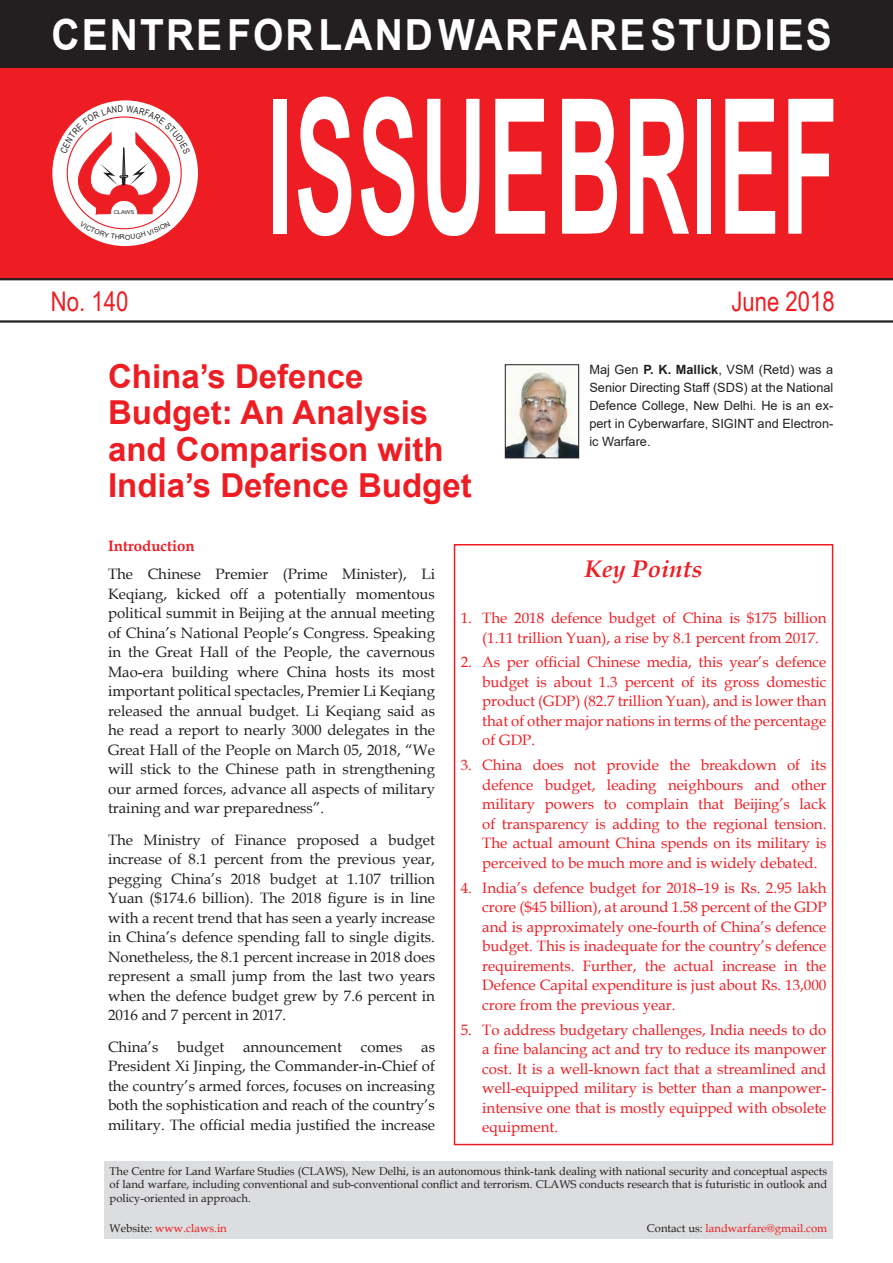
<style>
.page{position:relative;width:893px;height:1263px;background:#fff}
.page>*{position:absolute;margin:0;border:0;box-sizing:border-box;transform-origin:0 0}
.t1{font:700 188.4px "Arial";letter-spacing:.02em;color:#fff;scale:.49 1}
.t2{font:700 42.9px "Arial";letter-spacing:.055em;color:#fff;scale:.91 1}
.Chapter_Title{font:700 33px/36px "Arial";color:#ee1d23}
.t3{font:27px "Arial Narrow";color:#ee1d23}
.KeyPoints{font:italic 700 24px "Book Antiqua";color:#ee1d23}
.Body_text{font:15px/19.5px "Book Antiqua";color:#231f20;text-align:justify}
.Body_text-2{font:15px/19.5px "Book Antiqua";color:#ee1d23;text-align:justify}
.Cross_1{font:700 15px "Book Antiqua";color:#ee1d23}
.t4{font:12.75px/18px "Arial";color:#231f20;text-align:justify}
.Body_text-3{font:11.25px/13.5px "Book Antiqua";color:#231f20;text-align:justify}
.Body_text-4{font:11.25px "Book Antiqua";color:#ee1d23}
.t5{font:6.9px "Arial";color:#231f20}
.t6{font:5.4px "Arial";color:#231f20;scale:1.1 1}
.s1{font-weight:700}
.s2{color:#231f20}
</style>
<div class="page">
<div style="left:454px;top:544px;width:379px;height:601px;border:2px solid #ee1d23"></div>
<div style="left:104px;top:1161px;width:729px;height:77px;background:#dcdddf"></div>
<div style="left:0;top:67px;width:893px;height:212px;background:#ee1d23"></div>
<svg style="left:52px;top:100px;width:147px;height:147px;background:#fce4e5"></svg>
<div style="left:0;top:0;width:893px;height:67px;background:#231f20"></div>
<hr style="left:0;top:320px;width:893px;height:3px;background:#231f20">
<hr style="left:0;top:278px;width:893px;height:2px;background:#231f20">
<img style="left:507px;top:370px;width:70px;height:86px">
<div style="left:505px;top:364px;width:74px;height:94px;border:1px solid #231f20"></div>
<svg style="left:60px;top:106px;width:130px;height:108px"></svg>
<svg style="left:80px;top:221px;width:90px;height:19px;background:#fce3e4"></svg>
<p class="t2" style="left:52px;top:5px;width:859px">CENTRE FOR LAND WARFARE STUDIES</p>
<p class="t6" style="left:114px;top:208px;width:20px">CLAWS</p>
<p class="t5" style="left:120px;top:232px;width:7px">R</p>
<p class="t1" style="left:267px;top:35px;width:1165px">ISSUE BRIEF</p>
<p class="t3" style="left:51px;top:282px;width:79px">No. 140</p>
<p class="t3" style="left:731px;top:282px;width:105px">June 2018</p>
<p class="Chapter_Title" style="left:108px;top:359px;width:365px">China’s Defence<br>Budget: An Analysis and Comparison with<br>India’s Defence Budget</p>
<p class="t4" style="left:589px;top:360px;width:245px">Maj Gen <span class="s1">P. K. Mallick</span>, VSM (Retd) was a Senior Directing Staff (SDS) at the National Defence College, New Delhi. He is an ex&shy;pert in Cyberwarfare, SIGINT and Electron&shy;ic Warfare.</p>
<p class="Cross_1" style="left:108px;top:535px;width:88px">Introduction</p>
<p class="Body_text" style="left:108px;top:564px;width:329px">The Chinese Premier (Prime Minister), Li Keqiang, kicked off a potentially momentous political summit in Beijing at the annual meeting of China’s National People’s Congress. Speaking in the Great Hall of the People, the cavernous Mao-era building where China hosts its most important political spectacles, Premier Li Keqiang released the annual budget. Li Keqiang said as he read a report to nearly 3000 delegates in the Great Hall of the People on March 05, 2018, “We will stick to the Chinese path in strengthening our armed forces, advance all aspects of military training and war preparedness”.</p>
<p class="Body_text" style="left:108px;top:829px;width:329px">The Ministry of Finance proposed a budget increase of 8.1 percent from the previous year, pegging China’s 2018 budget at 1.107 trillion Yuan ($174.6 billion). The 2018 figure is in line with a recent trend that has seen a yearly increase in China’s defence spending fall to single digits.<br>Nonetheless, the 8.1 percent increase in 2018 does represent a small jump from the last two years when the defence budget grew by 7.6 percent in 2016 and 7 percent in 2017.</p>
<p class="Body_text" style="left:108px;top:1036px;width:52px">China’s</p>
<p class="Body_text" style="left:177px;top:1036px;width:48px">budget</p>
<p class="Body_text" style="left:243px;top:1036px;width:100px">announcement</p>
<p class="Body_text" style="left:361px;top:1036px;width:43px">comes</p>
<p class="Body_text" style="left:108px;top:1036px;width:329px;text-indent:313px">as President Xi Jinping, the Commander-in-Chief of the country’s armed forces, focuses on increasing both the sophistication and reach of the country’s military. The official media justified the increase</p>
<p class="KeyPoints" style="left:585px;top:552px;width:120px">Key Points</p>
<p class="Body_text-2" style="left:482px;top:608px;width:346px;text-indent:-22px">1. The 2018 defence budget of China is $175 billion (1.11 trillion Yuan), a rise by 8.1 percent from 2017.</p>
<p class="Body_text-2" style="left:482px;top:652px;width:346px;text-indent:-22px">2. As per official Chinese media, this year’s defence budget is about 1.3 percent of its gross domestic product (GDP) (82.7 trillion Yuan), and is lower than that of other major nations in terms of the percentage of GDP.</p>
<p class="Body_text-2" style="left:482px;top:755px;width:346px;text-indent:-22px">3. China does not provide the breakdown of its defence budget, leading neighbours and other military powers to complain that Beijing’s lack of transparency is adding to the regional tension.<br>The actual amount China spends on its military is perceived to be much more and is widely debated.</p>
<p class="Body_text-2" style="left:482px;top:877px;width:346px;text-indent:-22px">4. India’s defence budget for 2018–19 is Rs. 2.95 lakh crore ($45 billion), at around 1.58 percent of the GDP and is approximately one-fourth of China’s defence budget. This is inadequate for the country’s defence requirements. Further, the actual increase in the Defence Capital expenditure is just about Rs. 13,000 crore from the previous year.</p>
<p class="Body_text-2" style="left:482px;top:1019px;width:346px;text-indent:-22px">5. To address budgetary challenges, India needs to do a fine balancing act and try to reduce its manpower cost. It is a well-known fact that a streamlined and well-equipped military is better than a manpower&shy;intensive one that is mostly equipped with obsolete equipment.</p>
<p class="Body_text-3" style="left:110px;top:1164px;width:719px">The Centre for Land Warfare Studies (CLAWS), New Delhi, is an autonomous think-tank dealing with national security and conceptual aspects of land warfare, including conventional and sub-conventional conflict and terrorism. CLAWS conducts research that is futuristic in outlook and policy-oriented in approach.</p>
<p class="Body_text-4" style="left:110px;top:1220px;width:119px"><span class="s2">Website:</span> www.claws.in</p>
<p class="Body_text-4" style="left:647px;top:1220px;width:182px"><span class="s2">Contact us:</span> landwarfare@gmail.com</p>
</div>
